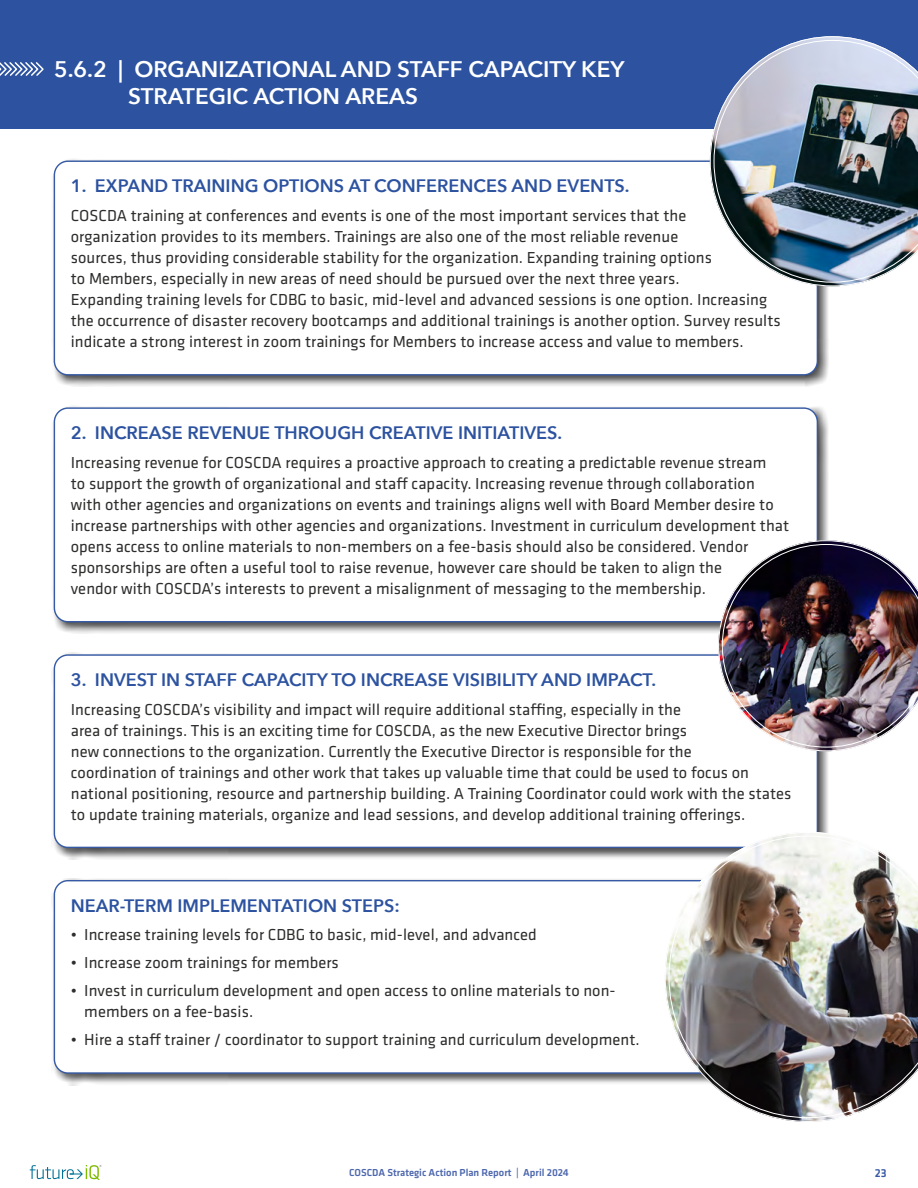
<style>
.page{position:relative;width:918px;height:1188px;background:#fff}
.page>*{position:absolute;margin:0;border:0;box-sizing:border-box;transform-origin:0 0}
.t1{font:600 22.5px/27px "Avenir Next";color:#fff}
.t2{font:600 18px "Avenir Next";color:#2c52a0}
.t3{font:16.5px/21px "Klavika";letter-spacing:.005em;color:#2d2d2c}
.t4{font:500 12px "Klavika";color:#395aa6}
.t5{font:500 10.5px "Klavika";color:#4d67ae}
</style>
<div class="page">
<div style="left:0;top:0;width:918px;height:129px;background:#2c52a0"></div>
<svg style="left:0;top:62px;width:44px;height:14px"></svg>
<div style="left:51px;top:158px;width:779px;height:229px;background:#000;opacity:.75"></div>
<div style="left:54px;top:161px;width:763px;height:214px;background:#fff;border-radius:14px"></div>
<div style="left:54px;top:161px;width:764px;height:215px;border:1px solid #2c52a0;border-radius:14px"></div>
<div style="left:51px;top:405px;width:779px;height:229px;background:#000;opacity:.75"></div>
<div style="left:54px;top:408px;width:763px;height:214px;background:#fff;border-radius:14px"></div>
<div style="left:54px;top:407px;width:764px;height:215px;border:1px solid #2c52a0;border-radius:14px"></div>
<div style="left:51px;top:652px;width:779px;height:208px;background:#000;opacity:.75"></div>
<div style="left:54px;top:655px;width:763px;height:192px;background:#fff;border-radius:14px"></div>
<div style="left:54px;top:654px;width:764px;height:194px;border:1px solid #2c52a0;border-radius:14px"></div>
<div style="left:51px;top:878px;width:779px;height:208px;background:#000;opacity:.75"></div>
<div style="left:54px;top:881px;width:763px;height:192px;background:#fff;border-radius:14px"></div>
<img style="left:718px;top:540px;width:200px;height:211px">
<svg style="left:710px;top:36px;width:152px;height:250px"></svg>
<img style="left:714px;top:40px;width:204px;height:243px">
<svg style="left:665px;top:832px;width:170px;height:290px"></svg>
<img style="left:669px;top:836px;width:249px;height:282px">
<svg style="left:30px;top:1165px;width:71px;height:15px"></svg>
<h1 class="t1" style="left:128px;top:55px;width:498px;text-indent:-74px">5.6.2 | ORGANIZATIONAL AND STAFF CAPACITY KEY<br>STRATEGIC ACTION AREAS</h1>
<p class="t2" style="left:71px;top:170px;width:560px">1. EXPAND TRAINING OPTIONS AT CONFERENCES AND EVENTS.</p>
<p class="t3" style="left:71px;top:204px;width:711px">COSCDA training at conferences and events is one of the most important services that the<br>organization provides to its members. Trainings are also one of the most reliable revenue<br>sources, thus providing considerable stability for the organization. Expanding training options<br>to Members, especially in new areas of need should be pursued over the next three years.<br>Expanding training levels for CDBG to basic, mid-level and advanced sessions is one option. Increasing the occurrence of disaster recovery bootcamps and additional trainings is another option. Survey results indicate a strong interest in zoom trainings for Members to increase access and value to members.</p>
<p class="t2" style="left:71px;top:417px;width:493px">2. INCREASE REVENUE THROUGH CREATIVE INITIATIVES.</p>
<p class="t3" style="left:71px;top:451px;width:720px">Increasing revenue for COSCDA requires a proactive approach to creating a predictable revenue stream<br>to support the growth of organizational and staff capacity. Increasing revenue through collaboration with other agencies and organizations on events and trainings aligns well with Board Member desire to increase partnerships with other agencies and organizations. Investment in curriculum development that opens access to online materials to non-members on a fee-basis should also be considered. Vendor sponsorships are often a useful tool to raise revenue, however care should be taken to align the<br>vendor with COSCDA’s interests to prevent a misalignment of messaging to the membership.</p>
<p class="t2" style="left:71px;top:664px;width:587px">3. INVEST IN STAFF CAPACITY TO INCREASE VISIBILITY AND IMPACT.</p>
<p class="t3" style="left:71px;top:698px;width:722px">Increasing COSCDA’s visibility and impact will require additional staffing, especially in the<br>area of trainings. This is an exciting time for COSCDA, as the new Executive Director brings<br>new connections to the organization. Currently the Executive Director is responsible for the<br>coordination of trainings and other work that takes up valuable time that could be used to focus on national positioning, resource and partnership building. A Training Coordinator could work with the states to update training materials, organize and lead sessions, and develop additional training offerings.</p>
<p class="t2" style="left:71px;top:890px;width:331px">NEAR-TERM IMPLEMENTATION STEPS:</p>
<p class="t3" style="left:71px;top:924px;width:468px">• Increase training levels for CDBG to basic, mid-level, and advanced</p>
<p class="t3" style="left:71px;top:952px;width:270px">• Increase zoom trainings for members</p>
<p class="t3" style="left:84px;top:979px;width:533px;text-indent:-13px">• Invest in curriculum development and open access to online materials to non&shy;members on a fee-basis.</p>
<p class="t3" style="left:71px;top:1028px;width:571px">• Hire a staff trainer / coordinator to support training and curriculum development.</p>
<p class="t5" style="left:349px;top:1166px;width:221px">COSCDA Strategic Action Plan Report | April 2024</p>
<p class="t4" style="left:875px;top:1165px;width:13px">23</p>
</div>
